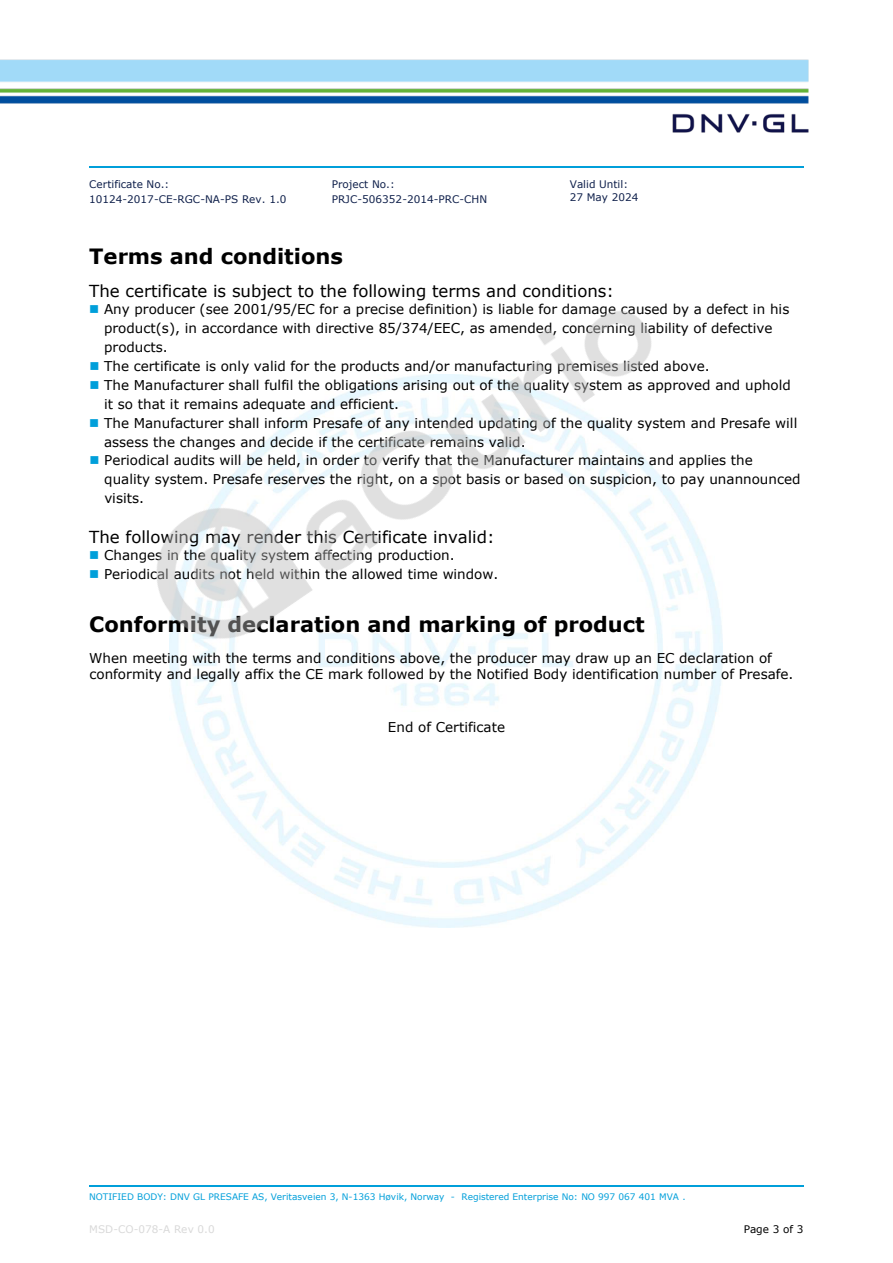
<style>
.page{position:relative;width:893px;height:1263px;background:#fff}
.page>*{position:absolute;margin:0;border:0;box-sizing:border-box;transform-origin:0 0}
.t1{font:700 21px "Verdana";color:#000}
.t2{font:16.5px "Verdana";color:#000}
.t3{font:13.5px/18.9px "Verdana";color:#000}
.t4{font:10.5px/14.7px "Verdana";color:#0f204b}
.t5{font:10.5px "Verdana";color:#d9d9d9}
.t6{font:10.5px "Verdana";color:#000}
.t7{font:9px "Verdana";color:#009fda}
.s1{color:#009fda}
</style>
<div class="page">
<img style="left:0;top:59px;width:809px;height:74px">
<img style="left:204px;top:784px;width:485px;height:143px">
<hr style="left:567px;top:166px;width:237px;height:1px;background:#009fda">
<hr style="left:89px;top:1185px;width:715px;height:1px;background:#009fda">
<img style="left:89px;top:166px;width:668px;height:618px">
<p class="t4" style="left:89px;top:177px;width:199px">Certificate No.:<br>10124-2017-CE-RGC-NA-PS Rev. 1.0</p>
<p class="t4" style="left:332px;top:177px;width:157px">Project No.:<br>PRJC-506352-2014-PRC-CHN</p>
<p class="t4" style="left:570px;top:178px;width:70px;line-height:12.8px">Valid Until:<br>27 May 2024</p>
<h1 class="t1" style="left:89px;top:241px;width:255px">Terms and conditions</h1>
<p class="t2" style="left:89px;top:280px;width:526px">The certificate is subject to the following terms and conditions:</p>
<p class="t3" style="left:104px;top:300px;width:687px;text-indent:-15px"><span class="s1">■</span> Any producer (see 2001/95/EC for a precise definition) is liable for damage caused by a defect in his product(s), in accordance with directive 85/374/EEC, as amended, concerning liability of defective products.</p>
<p class="t3" style="left:89px;top:357px;width:622px"><span class="s1">■</span> The certificate is only valid for the products and/or manufacturing premises listed above.</p>
<p class="t3" style="left:104px;top:375px;width:688px;text-indent:-15px"><span class="s1">■</span> The Manufacturer shall fulfil the obligations arising out of the quality system as approved and uphold it so that it remains adequate and efficient.</p>
<p class="t3" style="left:104px;top:413px;width:695px;text-indent:-15px"><span class="s1">■</span> The Manufacturer shall inform Presafe of any intended updating of the quality system and Presafe will assess the changes and decide if the certificate remains valid.</p>
<p class="t3" style="left:104px;top:451px;width:698px;text-indent:-15px"><span class="s1">■</span> Periodical audits will be held, in order to verify that the Manufacturer maintains and applies the quality system. Presafe reserves the right, on a spot basis or based on suspicion, to pay unannounced visits.</p>
<p class="t2" style="left:89px;top:526px;width:407px">The following may render this Certificate invalid:</p>
<p class="t3" style="left:89px;top:546px;width:367px"><span class="s1">■</span> Changes in the quality system affecting production.</p>
<p class="t3" style="left:89px;top:564px;width:411px"><span class="s1">■</span> Periodical audits not held within the allowed time window.</p>
<h1 class="t1" style="left:89px;top:610px;width:557px">Conformity declaration and marking of product</h1>
<p class="t3" style="left:89px;top:650px;width:706px;line-height:16.4px">When meeting with the terms and conditions above, the producer may draw up an EC declaration of conformity and legally affix the CE mark followed by the Notified Body identification number of Presafe.</p>
<p class="t3" style="left:388px;top:717px;width:119px">End of Certificate</p>
<p class="t7" style="left:89px;top:1191px;width:598px">NOTIFIED BODY: DNV GL PRESAFE AS, Veritasveien 3, N-1363 Høvik, Norway - Registered Enterprise No: NO 997 067 401 MVA .</p>
<p class="t5" style="left:89px;top:1222px;width:127px">MSD-CO-078-A Rev 0.0</p>
<p class="t6" style="left:744px;top:1222px;width:61px">Page 3 of 3</p>
</div>
